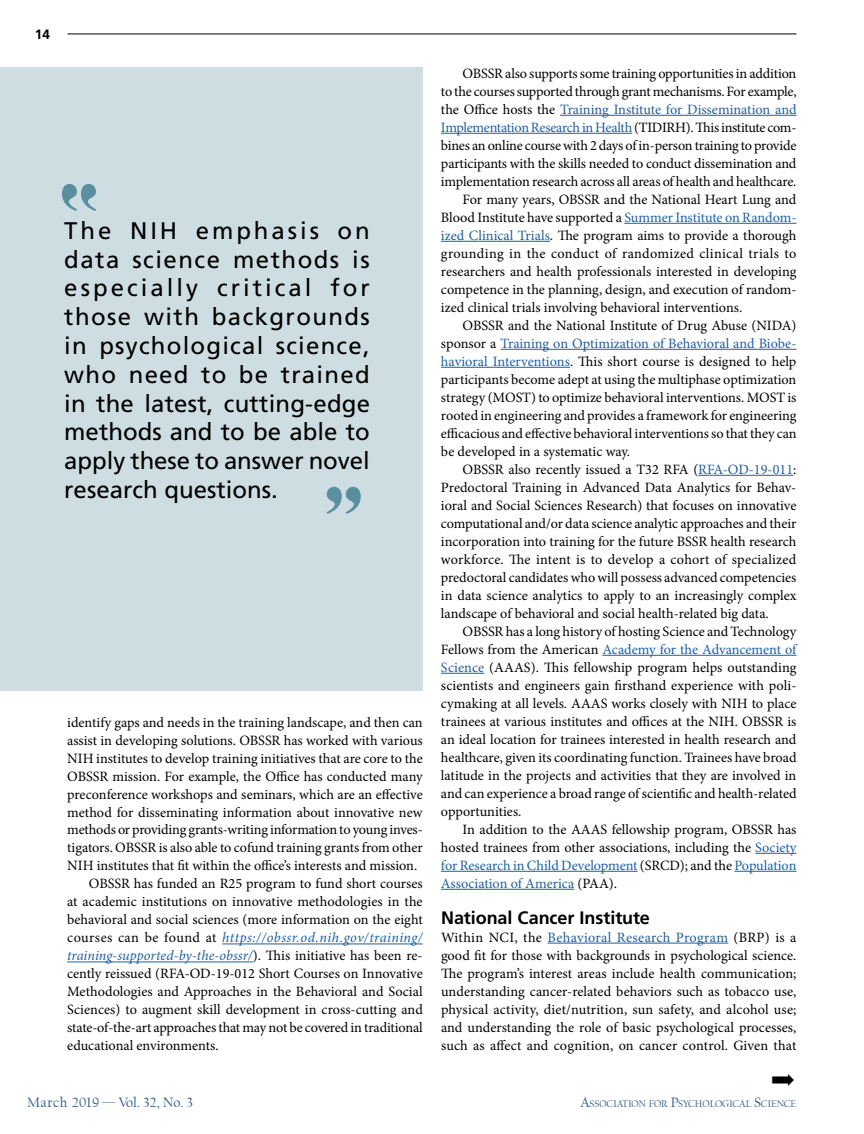
<style>
.page{position:relative;width:864px;height:1134px;background:#fff}
.page>*{position:absolute;margin:0;border:0;box-sizing:border-box;transform-origin:0 0}
.t1{font:98.55px "Engravers";color:#5a8f9f}
.t2{font:24px/28.8px "Frutiger";color:#000;text-align:justify}
.t3{font:700 18px "Frutiger";letter-spacing:-.005em;color:#000}
.t4{font:14.25px/18px "Minion Pro";letter-spacing:-.005em;color:#000;text-align:justify}
.t5{font:14.25px "Minion Pro";letter-spacing:-.005em;color:#215e9e}
.t6{font:italic 14.25px "Minion Pro";letter-spacing:.015em;color:#215e9e}
.t7{font:14.25px "Minion Pro";letter-spacing:.015em;color:#000}
.t8{font:14.25px "Minion Pro";letter-spacing:.025em;color:#000}
.t9{font:14.25px "Californian FB";letter-spacing:.02em;color:#275785}
.t10{font:700 13.5px "Frutiger";color:#000}
.t11{font:10.05px "Californian FB";color:#275785}
.s1{font-style:normal;color:#000}
.s2{color:#000}
.s3{color:#215e9e}
.s4{font-size:14.25px}
</style>
<div class="page">
<hr style="left:68px;top:34px;width:728px;height:1px;background:#000">
<hr style="left:222px;top:944px;width:201px;height:1px;background:#215e9e">
<hr style="left:67px;top:962px;width:186px;height:1px;background:#215e9e">
<hr style="left:560px;top:115px;width:236px;height:1px;background:#215e9e">
<hr style="left:441px;top:133px;width:191px;height:1px;background:#215e9e">
<hr style="left:624px;top:223px;width:173px;height:1px;background:#215e9e">
<hr style="left:441px;top:241px;width:109px;height:1px;background:#215e9e">
<hr style="left:501px;top:349px;width:296px;height:1px;background:#215e9e">
<hr style="left:441px;top:367px;width:129px;height:1px;background:#215e9e">
<hr style="left:698px;top:475px;width:95px;height:1px;background:#215e9e">
<hr style="left:602px;top:655px;width:195px;height:1px;background:#215e9e">
<hr style="left:441px;top:673px;width:43px;height:1px;background:#215e9e">
<hr style="left:755px;top:853px;width:41px;height:1px;background:#215e9e">
<hr style="left:441px;top:871px;width:197px;height:1px;background:#215e9e">
<hr style="left:734px;top:871px;width:62px;height:1px;background:#215e9e">
<hr style="left:441px;top:889px;width:133px;height:1px;background:#215e9e">
<hr style="left:548px;top:943px;width:180px;height:1px;background:#215e9e">
<div style="left:0;top:67px;width:423px;height:624px;background:#cddde2"></div>
<p class="t10" style="left:35px;top:26px;width:17px">14</p>
<p class="t2" style="left:64px;top:216px;width:307px">The NIH emphasis on data science methods is especially critical for those with backgrounds in psychological science, who need to be trained in the latest, cutting-edge methods and to be able to apply these to answer novel research questions.</p>
<h1 class="t1" style="left:315px;top:463px;width:60px">"</h1>
<p class="t4" style="left:67px;top:713px;width:357px">identify gaps and needs in the training landscape, and then can</p>
<p class="t4" style="left:67px;top:731px;width:357px">assist in developing solutions. OBSSR has worked with various</p>
<p class="t4" style="left:67px;top:749px;width:357px">NIH institutes to develop training initiatives that are core to the</p>
<p class="t4" style="left:67px;top:767px;width:357px">OBSSR mission. For example, the Office has conducted many</p>
<p class="t4" style="left:67px;top:785px;width:357px">preconference workshops and seminars, which are an effective</p>
<p class="t4" style="left:67px;top:803px;width:357px">method for disseminating information about innovative new</p>
<p class="t4" style="left:67px;top:821px;width:357px">methods or providing grants-writing information to young inves-</p>
<p class="t4" style="left:67px;top:839px;width:357px">tigators. OBSSR is also able to cofund training grants from other</p>
<p class="t4" style="left:67px;top:857px;width:352px">NIH institutes that fit within the office’s interests and mission.</p>
<p class="t4" style="left:89px;top:875px;width:335px">OBSSR has funded an R25 program to fund short courses</p>
<p class="t4" style="left:67px;top:893px;width:357px">at academic institutions on innovative methodologies in the</p>
<p class="t4" style="left:67px;top:911px;width:357px">behavioral and social sciences (more information on the eight</p>
<p class="t6" style="left:67px;top:928px;width:357px"><span class="s1">courses can be found at</span> https://obssr.od.nih.gov/training/</p>
<p class="t6" style="left:67px;top:946px;width:357px">training-supported-by-the-obssr/<span class="s1">). This initiative has been re-</span></p>
<p class="t4" style="left:67px;top:965px;width:357px">cently reissued (RFA-OD-19-012 Short Courses on Innovative</p>
<p class="t4" style="left:67px;top:983px;width:357px">Methodologies and Approaches in the Behavioral and Social</p>
<p class="t4" style="left:67px;top:1001px;width:357px">Sciences) to augment skill development in cross-cutting and</p>
<p class="t4" style="left:67px;top:1019px;width:357px">state-of-the-art approaches that may not be covered in traditional</p>
<p class="t4" style="left:67px;top:1037px;width:153px">educational environments.</p>
<p class="t4" style="left:463px;top:64px;width:335px">OBSSR also supports some training opportunities in addition</p>
<p class="t4" style="left:441px;top:82px;width:357px">to the courses supported through grant mechanisms. For example,</p>
<p class="t5" style="left:441px;top:100px;width:357px"><span class="s2">the Office hosts the</span> Training Institute for Dissemination and</p>
<p class="t5" style="left:441px;top:118px;width:357px">Implementation Research in Health <span class="s2">(TIDIRH). This institute com-</span></p>
<p class="t4" style="left:441px;top:136px;width:357px">bines an online course with 2 days of in-person training to provide</p>
<p class="t4" style="left:441px;top:154px;width:357px">participants with the skills needed to conduct dissemination and</p>
<p class="t4" style="left:441px;top:172px;width:357px">implementation research across all areas of health and healthcare.</p>
<p class="t4" style="left:463px;top:190px;width:335px">For many years, OBSSR and the National Heart Lung and</p>
<p class="t4" style="left:441px;top:208px;width:357px">Blood Institute have supported a <span class="s3">Summer Institute on Random-</span></p>
<p class="t4" style="left:441px;top:226px;width:357px"><span class="s3">ized Clinical Trials</span>. The program aims to provide a thorough</p>
<p class="t8" style="left:441px;top:244px;width:357px">grounding in the conduct of randomized clinical trials to</p>
<p class="t4" style="left:441px;top:262px;width:357px">researchers and health professionals interested in developing</p>
<p class="t4" style="left:441px;top:280px;width:357px">competence in the planning, design, and execution of random-</p>
<p class="t4" style="left:441px;top:298px;width:303px">ized clinical trials involving behavioral interventions.</p>
<p class="t4" style="left:463px;top:316px;width:335px">OBSSR and the National Institute of Drug Abuse (NIDA)</p>
<p class="t5" style="left:441px;top:334px;width:357px"><span class="s2">sponsor a</span> Training on Optimization of Behavioral and Biobe-</p>
<p class="t4" style="left:441px;top:352px;width:357px"><span class="s3">havioral Interventions</span>. This short course is designed to help</p>
<p class="t4" style="left:441px;top:370px;width:357px">participants become adept at using the multiphase optimization</p>
<p class="t4" style="left:441px;top:388px;width:357px">strategy (MOST) to optimize behavioral interventions. MOST is</p>
<p class="t4" style="left:441px;top:406px;width:357px">rooted in engineering and provides a framework for engineering</p>
<p class="t4" style="left:441px;top:424px;width:357px">efficacious and effective behavioral interventions so that they can</p>
<p class="t4" style="left:441px;top:442px;width:191px">be developed in a systematic way.</p>
<p class="t4" style="left:463px;top:460px;width:335px">OBSSR also recently issued a T32 RFA (<span class="s3">RFA-OD-19-011</span>:</p>
<p class="t4" style="left:441px;top:478px;width:357px">Predoctoral Training in Advanced Data Analytics for Behav-</p>
<p class="t4" style="left:441px;top:496px;width:357px">ioral and Social Sciences Research) that focuses on innovative</p>
<p class="t4" style="left:441px;top:514px;width:357px">computational and/or data science analytic approaches and their</p>
<p class="t4" style="left:441px;top:532px;width:357px">incorporation into training for the future BSSR health research</p>
<p class="t7" style="left:441px;top:550px;width:357px">workforce. The intent is to develop a cohort of specialized</p>
<p class="t4" style="left:441px;top:568px;width:357px">predoctoral candidates who will possess advanced competencies</p>
<p class="t4" style="left:441px;top:586px;width:357px">in data science analytics to apply to an increasingly complex</p>
<p class="t4" style="left:441px;top:604px;width:329px">landscape of behavioral and social health-related big data.</p>
<p class="t4" style="left:463px;top:622px;width:335px">OBSSR has a long history of hosting Science and Technology</p>
<p class="t5" style="left:441px;top:640px;width:357px"><span class="s2">Fellows from the American</span> Academy for the Advancement of</p>
<p class="t4" style="left:441px;top:658px;width:357px"><span class="s3">Science</span> (AAAS). This fellowship program helps outstanding</p>
<p class="t4" style="left:441px;top:676px;width:357px">scientists and engineers gain firsthand experience with poli-</p>
<p class="t4" style="left:441px;top:694px;width:357px">cymaking at all levels. AAAS works closely with NIH to place</p>
<p class="t4" style="left:441px;top:712px;width:357px">trainees at various institutes and offices at the NIH. OBSSR is</p>
<p class="t4" style="left:441px;top:730px;width:357px">an ideal location for trainees interested in health research and</p>
<p class="t4" style="left:441px;top:748px;width:357px">healthcare, given its coordinating function. Trainees have broad</p>
<p class="t4" style="left:441px;top:766px;width:357px">latitude in the projects and activities that they are involved in</p>
<p class="t4" style="left:441px;top:784px;width:357px">and can experience a broad range of scientific and health-related</p>
<p class="t4" style="left:441px;top:802px;width:82px">opportunities.</p>
<p class="t4" style="left:463px;top:820px;width:335px">In addition to the AAAS fellowship program, OBSSR has</p>
<p class="t4" style="left:441px;top:838px;width:357px">hosted trainees from other associations, including the <span class="s3">Society</span></p>
<p class="t5" style="left:441px;top:856px;width:357px">for Research in Child Development <span class="s2">(SRCD); and the</span> Population</p>
<p class="t5" style="left:441px;top:874px;width:178px">Association of America <span class="s2">(PAA).</span></p>
<p class="t3" style="left:441px;top:907px;width:210px">National Cancer Institute</p>
<p class="t4" style="left:441px;top:928px;width:357px">Within NCI, the <span class="s3">Behavioral Research Program</span> (BRP) is a good fit for those with backgrounds in psychological science.<br>The program’s interest areas include health communication; understanding cancer-related behaviors such as tobacco use, physical activity, diet/nutrition, sun safety, and alcohol use; and understanding the role of basic psychological processes, such as affect and cognition, on cancer control. Given that</p>
<p class="t9" style="left:27px;top:1094px;width:168px">March 2019 — Vol. 32, No. 3</p>
<p class="t11" style="left:581px;top:1098px;width:217px"><span class="s4">A</span>SSOCIATION FOR <span class="s4">P</span>SYCHOLOGICAL <span class="s4">S</span>CIENCE</p>
</div>
